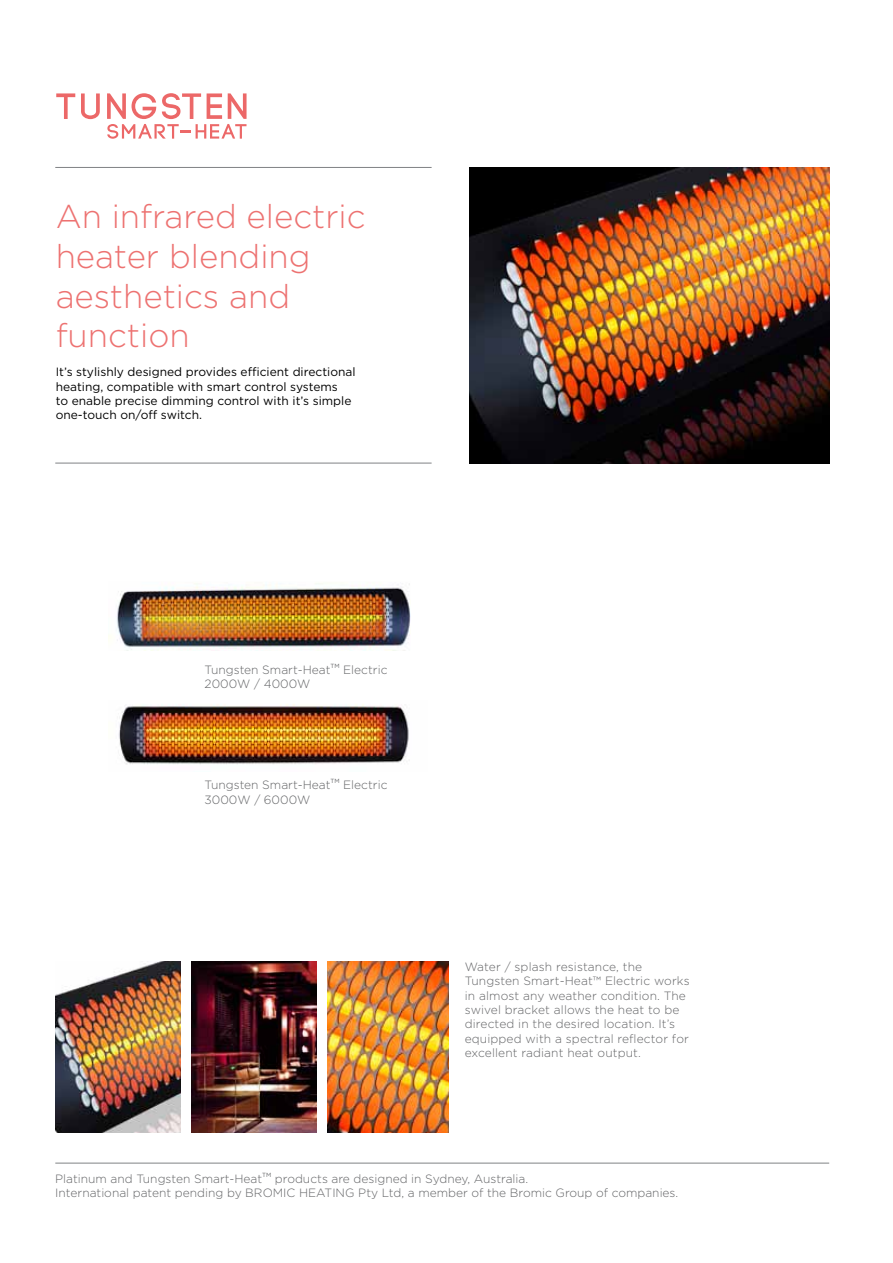
<style>
.page{position:relative;width:893px;height:1263px;background:#fff}
.page>*{position:absolute;margin:0;border:0;box-sizing:border-box;transform-origin:0 0}
.t1{font:300 33px/39.6px "Gotham";color:#ed7271}
.t2{font:300 12px/14.4px "Gotham";color:#636466}
.t3{font:12px/14.4px "Gotham";color:#000}
.t4{font:6px "Gotham";color:#636466}
</style>
<div class="page">
<hr style="left:55px;top:1163px;width:774px;height:1px;background:#808285">
<hr style="left:55px;top:167px;width:377px;height:1px;background:#808285">
<hr style="left:55px;top:463px;width:377px;height:1px;background:#808285">
<svg style="left:56px;top:93px;width:19px;height:26px"></svg>
<svg style="left:81px;top:93px;width:19px;height:26px"></svg>
<svg style="left:107px;top:93px;width:140px;height:46px"></svg>
<img style="left:109px;top:583px;width:302px;height:67px">
<img style="left:118px;top:704px;width:291px;height:61px">
<img style="left:469px;top:167px;width:360px;height:296px">
<img style="left:56px;top:961px;width:125px;height:171px">
<img style="left:328px;top:961px;width:121px;height:171px">
<img style="left:192px;top:961px;width:124px;height:171px">
<h1 class="t1" style="left:56px;top:196px;width:311px">An infrared electric heater blending aesthetics and function</h1>
<p class="t3" style="left:56px;top:364px;width:301px">It’s stylishly designed provides efficient directional heating, compatible with smart control systems<br>to enable precise dimming control with it’s simple one-touch on/off switch.</p>
<p class="t2" style="left:205px;top:662px;width:127px">Tungsten Smart-Heat</p>
<p class="t4" style="left:330px;top:662px;width:11px">TM</p>
<p class="t2" style="left:343px;top:662px;width:46px">Electric</p>
<p class="t2" style="left:205px;top:676px;width:107px">2000W / 4000W</p>
<p class="t2" style="left:205px;top:777px;width:127px">Tungsten Smart-Heat</p>
<p class="t4" style="left:330px;top:777px;width:11px">TM</p>
<p class="t2" style="left:343px;top:777px;width:46px">Electric</p>
<p class="t2" style="left:205px;top:792px;width:107px">3000W / 6000W</p>
<p class="t2" style="left:465px;top:959px;width:226px">Water / splash resistance, the Tungsten Smart-Heat™ Electric works in almost any weather condition. The swivel bracket allows the heat to be directed in the desired location. It’s equipped with a spectral reflector for excellent radiant heat output.</p>
<p class="t2" style="left:55px;top:1171px;width:208px">Platinum and Tungsten Smart-Heat</p>
<p class="t4" style="left:262px;top:1171px;width:11px">TM</p>
<p class="t2" style="left:55px;top:1171px;width:625px;text-indent:220px">products are designed in Sydney, Australia.<br>International patent pending by BROMIC HEATING Pty Ltd, a member of the Bromic Group of companies.</p>
</div>
